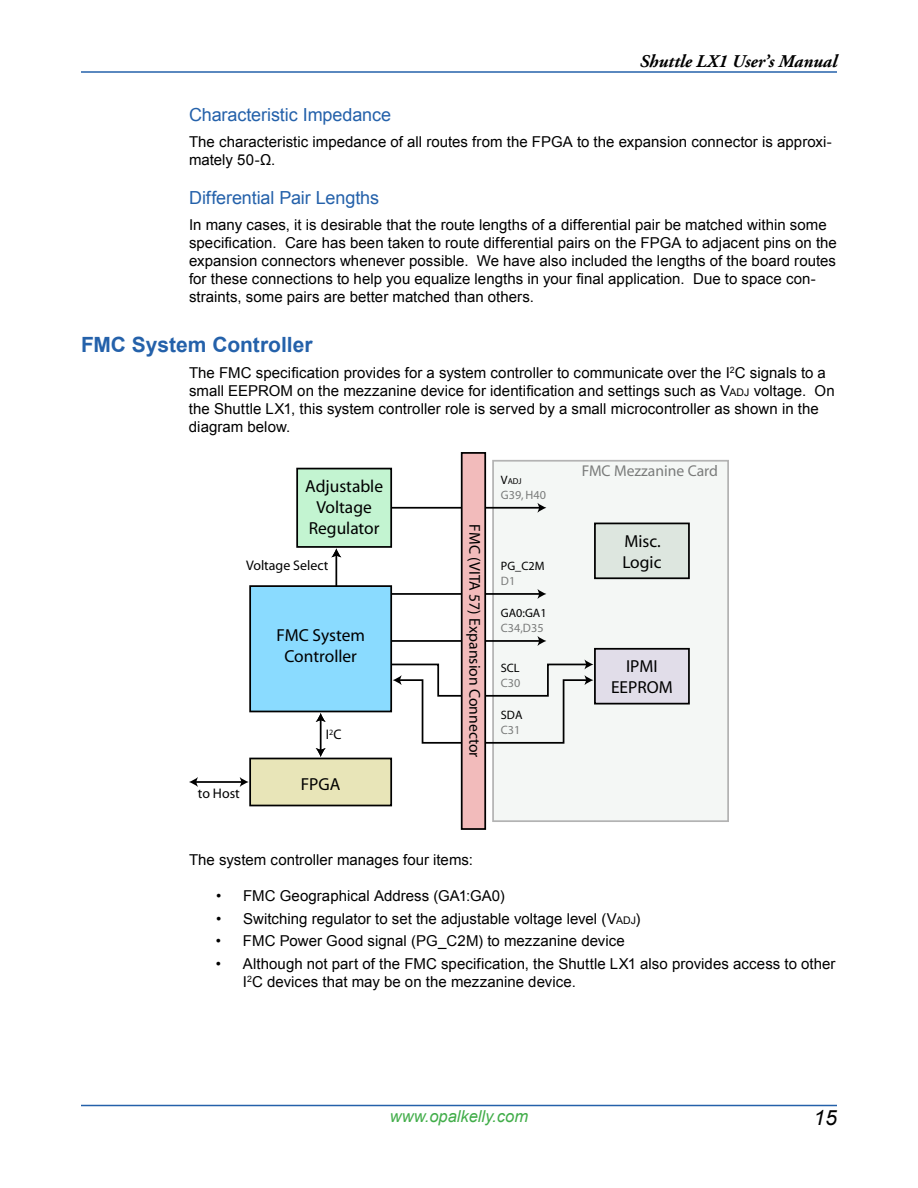
<style>
.page{position:relative;width:918px;height:1188px;background:#fff}
.page>*{position:absolute;margin:0;border:0;box-sizing:border-box;transform-origin:0 0}
.t1{font:700 21px "Arial";color:#2461aa}
.t2{font:italic 21px "Arial";color:#000}
.t3{font:18px "Arial";letter-spacing:-.005em;color:#2461aa}
.t4{font:italic 700 18px "Adobe Garamond Pro";color:#000}
.t5{font:17.4px/20.9px "Myriad";color:#000;text-align:center}
.t6{font:italic 16.5px "Arial";color:#41ad49}
.t7{font:15.6px "Myriad";color:#000}
.t8{font:15px/18px "Arial";letter-spacing:.005em;color:#000}
.t9{font:13.95px "Myriad";color:#000}
.t10{font:12.15px "Myriad";color:rgb(0 0 0/.5)}
.t11{font:12.15px "Myriad";color:#000}
.t12{font:8.55px "Myriad";color:#000}
.s1{font-style:inherit}
.s2{font-size:10.5px}
.s3{font-size:12.15px}
</style>
<div class="page">
<hr style="left:81px;top:1105px;width:756px;height:1px;background:#2461aa">
<hr style="left:81px;top:71px;width:756px;height:2px;background:#2461aa">
<div style="left:493px;top:461px;width:235px;height:360px;background:#f4f7f5"></div>
<svg style="left:389px;top:659px;width:204px;height:86px"></svg>
<hr style="left:391px;top:640px;width:149px;height:2px;background:#000">
<svg style="left:537px;top:636px;width:9px;height:10px"></svg>
<hr style="left:391px;top:593px;width:149px;height:2px;background:#000">
<svg style="left:537px;top:589px;width:9px;height:10px"></svg>
<hr style="left:391px;top:507px;width:149px;height:2px;background:#000">
<svg style="left:537px;top:503px;width:9px;height:10px"></svg>
<div style="left:462px;top:453px;width:23px;height:376px;background:#f2bbbb"></div>
<div style="left:461px;top:453px;width:25px;height:376px;border:2px solid #000"></div>
<div style="left:250px;top:586px;width:141px;height:125px;background:#8adbff"></div>
<div style="left:249px;top:585px;width:143px;height:127px;border:2px solid #000"></div>
<div style="left:250px;top:758px;width:141px;height:48px;background:#e8e5b8"></div>
<div style="left:249px;top:758px;width:143px;height:48px;border:2px solid #000"></div>
<hr style="left:195px;top:781px;width:47px;height:2px;background:#000">
<svg style="left:240px;top:777px;width:9px;height:10px"></svg>
<svg style="left:189px;top:777px;width:9px;height:10px"></svg>
<div style="left:297px;top:469px;width:94px;height:78px;background:#c3f4d1"></div>
<div style="left:296px;top:468px;width:96px;height:80px;border:2px solid #000"></div>
<hr style="left:320px;top:719px;width:2px;height:32px;background:#000">
<svg style="left:316px;top:748px;width:10px;height:9px"></svg>
<svg style="left:316px;top:713px;width:10px;height:9px"></svg>
<hr style="left:335px;top:555px;width:2px;height:31px;background:#000">
<svg style="left:331px;top:548px;width:10px;height:9px"></svg>
<div style="left:595px;top:649px;width:94px;height:55px;background:#e1dde9"></div>
<div style="left:594px;top:648px;width:96px;height:57px;border:2px solid #000"></div>
<div style="left:595px;top:523px;width:94px;height:55px;background:#dde6df"></div>
<div style="left:594px;top:523px;width:96px;height:56px;border:2px solid #000"></div>
<p class="t4" style="left:640px;top:51px;width:199px">Shuttle LX1 User’s Manual</p>
<p class="t3" style="left:189px;top:103px;width:204px">Characteristic Impedance</p>
<p class="t8" style="left:189px;top:132px;width:644px">The characteristic impedance of all routes from the FPGA to the expansion connector is approxi&shy;mately 50-Ω.</p>
<p class="t3" style="left:189px;top:186px;width:192px">Differential Pair Lengths</p>
<p class="t8" style="left:189px;top:216px;width:649px">In many cases, it is desirable that the route lengths of a differential pair be matched within some specification. Care has been taken to route differential pairs on the FPGA to adjacent pins on the expansion connectors whenever possible. We have also included the lengths of the board routes for these connections to help you equalize lengths in your final application. Due to space con&shy;straints, some pairs are better matched than others.</p>
<h1 class="t1" style="left:81px;top:331px;width:233px">FMC System Controller</h1>
<p class="t8" style="left:189px;top:364px;width:647px">The FMC specification provides for a system controller to communicate over the I<sup>2</sup>C signals to a small EEPROM on the mezzanine device for identification and settings such as <span class="s1">V</span><span class="s2">adj</span> voltage. On the Shuttle LX1, this system controller role is served by a small microcontroller as shown in the diagram below.</p>
<p class="t5" style="left:305px;top:477px;width:79px">Adjustable<br>Voltage<br>Regulator</p>
<p class="t9" style="left:246px;top:559px;width:84px">Voltage Select</p>
<p class="t5" style="left:276px;top:625px;width:90px">FMC System<br>Controller</p>
<p class="t9" style="left:198px;top:786px;width:43px">to Host</p>
<p class="t9" style="left:326px;top:728px;width:17px">I<sup>2</sup>C</p>
<p class="t5" style="left:301px;top:774px;width:41px">FPGA</p>
<p class="t7" style="left:483px;top:524px;width:235px;rotate:90deg">FMC (VITA 57) Expansion Connector</p>
<p class="t12" style="left:501px;top:477px;width:22px"><span class="s3">V</span>ADJ</p>
<p class="t10" style="left:501px;top:489px;width:47px">G39, H40</p>
<p class="t11" style="left:501px;top:560px;width:45px">PG_C2M</p>
<p class="t10" style="left:501px;top:575px;width:16px">D1</p>
<p class="t11" style="left:501px;top:607px;width:47px">GA0:GA1</p>
<p class="t10" style="left:501px;top:622px;width:44px">C34,D35</p>
<p class="t11" style="left:501px;top:662px;width:20px">SCL</p>
<p class="t10" style="left:501px;top:677px;width:21px">C30</p>
<p class="t11" style="left:501px;top:709px;width:23px">SDA</p>
<p class="t10" style="left:501px;top:724px;width:21px">C31</p>
<p class="t7" style="left:581px;top:463px;width:138px">FMC Mezzanine Card</p>
<p class="t5" style="left:622px;top:531px;width:41px;text-align:left">Misc.<br>Logic</p>
<p class="t5" style="left:611px;top:657px;width:63px">IPMI<br>EEPROM</p>
<p class="t8" style="left:189px;top:851px;width:285px">The system controller manages four items:</p>
<p class="t8" style="left:216px;top:887px;width:290px">• FMC Geographical Address (GA1:GA0)</p>
<p class="t8" style="left:216px;top:909px;width:426px">• Switching regulator to set the adjustable voltage level (<span class="s1">V</span><span class="s2">adj</span>)</p>
<p class="t8" style="left:216px;top:932px;width:410px">• FMC Power Good signal (PG_C2M) to mezzanine device</p>
<p class="t8" style="left:243px;top:954px;width:594px;text-indent:-27px">• Although not part of the FMC specification, the Shuttle LX1 also provides access to other<br>I<sup>2</sup>C devices that may be on the mezzanine device.</p>
<p class="t6" style="left:390px;top:1106px;width:140px">www.opalkelly.com</p>
<h1 class="t2" style="left:814px;top:1104px;width:25px">15</h1>
</div>
